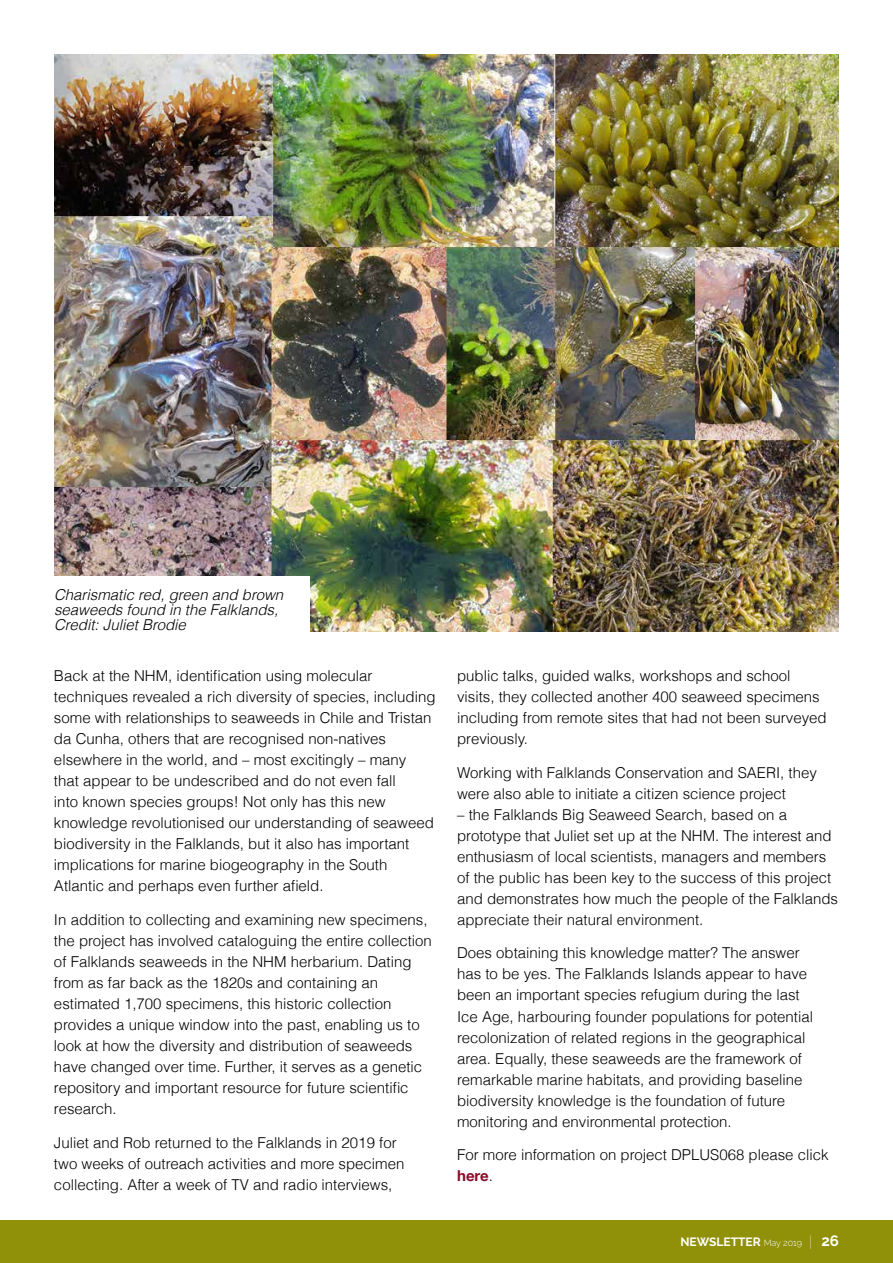
<style>
.page{position:relative;width:893px;height:1263px;background:#fff}
.page>*{position:absolute;margin:0;border:0;box-sizing:border-box;transform-origin:0 0}
.t1{font:300 15px/21px "Helvetica";color:#000}
.t2{font:italic 300 15px/15px "Helvetica";color:#000}
.t3{font:700 15px "Helvetica Neue";color:#870d29}
.t4{font:700 12px "Raleway";color:#fff}
.s1{font-family:"Helvetica";font-weight:300;color:#000}
.s2{font-weight:300;font-size:9px}
.s3{font-weight:100;font-size:15px}
.s4{font-size:15px}
</style>
<div class="page">
<div style="left:0;top:1220px;width:893px;height:43px;background:#909108"></div>
<img style="left:54px;top:54px;width:785px;height:577px">
<div style="left:0;top:576px;width:309px;height:57px;background:#fff"></div>
<p class="t2" style="left:54px;top:587px;width:231px">Charismatic red, green and brown seaweeds found in the Falklands,<br>Credit: Juliet Brodie</p>
<p class="t1" style="left:54px;top:665px;width:383px">Back at the NHM, identification using molecular techniques revealed a rich diversity of species, including some with relationships to seaweeds in Chile and Tristan da Cunha, others that are recognised non-natives elsewhere in the world, and – most excitingly – many<br>that appear to be undescribed and do not even fall<br>into known species groups! Not only has this new knowledge revolutionised our understanding of seaweed biodiversity in the Falklands, but it also has important implications for marine biogeography in the South Atlantic and perhaps even further afield.</p>
<p class="t1" style="left:54px;top:909px;width:379px">In addition to collecting and examining new specimens, the project has involved cataloguing the entire collection of Falklands seaweeds in the NHM herbarium. Dating from as far back as the 1820s and containing an estimated 1,700 specimens, this historic collection provides a unique window into the past, enabling us to look at how the diversity and distribution of seaweeds have changed over time. Further, it serves as a genetic repository and important resource for future scientific research.</p>
<p class="t1" style="left:54px;top:1131px;width:352px">Juliet and Rob returned to the Falklands in 2019 for two weeks of outreach activities and more specimen collecting. After a week of TV and radio interviews,</p>
<p class="t1" style="left:457px;top:665px;width:371px">public talks, guided walks, workshops and school visits, they collected another 400 seaweed specimens including from remote sites that had not been surveyed previously.</p>
<p class="t1" style="left:457px;top:762px;width:361px">Working with Falklands Conservation and SAERI, they were also able to initiate a citizen science project</p>
<p class="t1" style="left:457px;top:804px;width:382px">– the Falklands Big Seaweed Search, based on a prototype that Juliet set up at the NHM. The interest and enthusiasm of local scientists, managers and members of the public has been key to the success of this project and demonstrates how much the people of the Falklands appreciate their natural environment.</p>
<p class="t1" style="left:457px;top:942px;width:357px">Does obtaining this knowledge matter? The answer has to be yes. The Falklands Islands appear to have been an important species refugium during the last Ice Age, harbouring founder populations for potential recolonization of related regions in the geographical area. Equally, these seaweeds are the framework of remarkable marine habitats, and providing baseline biodiversity knowledge is the foundation of future monitoring and environmental protection.</p>
<p class="t1" style="left:457px;top:1144px;width:373px">For more information on project DPLUS068 please click</p>
<p class="t3" style="left:457px;top:1166px;width:37px">here<span class="s1">.</span></p>
<p class="t4" style="left:680px;top:1235px;width:160px">NEWSLETTER <span class="s2">May 2019</span> <span class="s3">|</span> <span class="s4">26</span></p>
</div>
